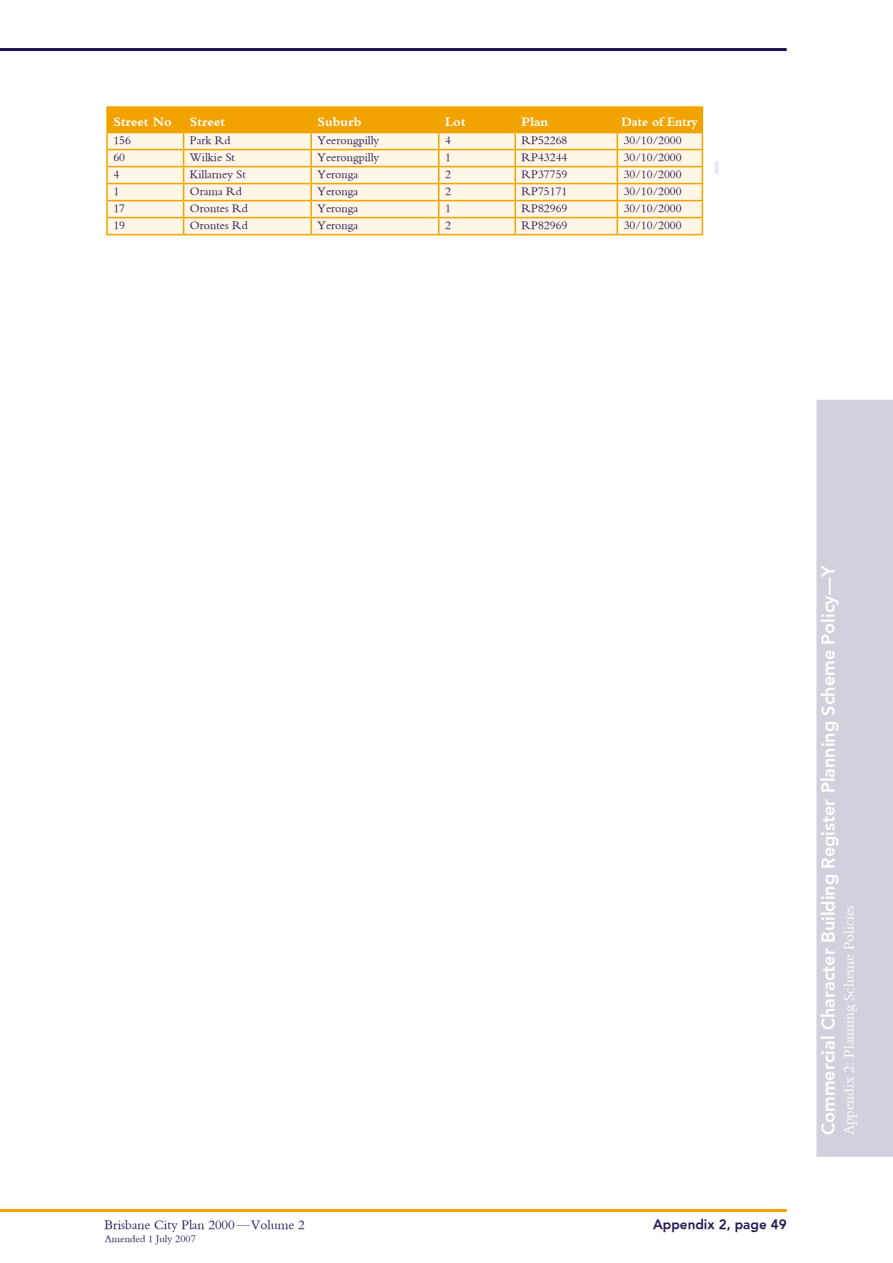
<style>
.page{position:relative;width:893px;height:1263px;background:#fff}
.page>*{position:absolute;margin:0;border:0;box-sizing:border-box;transform-origin:0 0}
.t1{font:800 18px "H Avenir";color:#fff}
.t2{font:15px "Bembo";color:#fff}
.t3{font:13.5px "Bembo";color:#251555}
.t4{font:700 13.5px "Bembo";color:#fff}
.t5{font:800 13.5px "H Avenir";color:#251555}
.t6{font:700 13.5px "Bembo";color:#fff;scale:.93 1}
.t7{font:12px "Bembo";color:#251555}
.t8{font:10.5px "Bembo";color:#251555}
</style>
<div class="page">
<svg style="left:816px;top:400px;width:77px;height:757px;background:#d4d1de"></svg>
<hr style="left:0;top:1209px;width:787px;height:3px;background:#f3a300">
<hr style="left:0;top:48px;width:787px;height:3px;background:#251555">
<hr style="left:106px;top:106px;width:78px;height:2px;background:#f3a300">
<hr style="left:184px;top:106px;width:127px;height:2px;background:#f3a300">
<hr style="left:311px;top:106px;width:128px;height:2px;background:#f3a300">
<hr style="left:439px;top:106px;width:76px;height:2px;background:#f3a300">
<hr style="left:515px;top:106px;width:102px;height:2px;background:#f3a300">
<hr style="left:617px;top:106px;width:86px;height:2px;background:#f3a300">
<svg style="left:106px;top:107px;width:597px;height:127px;background:#fadea6"></svg>
<hr style="left:106px;top:234px;width:78px;height:1px;background:#f3a300">
<hr style="left:184px;top:234px;width:127px;height:1px;background:#f3a300">
<hr style="left:311px;top:234px;width:128px;height:1px;background:#f3a300">
<hr style="left:439px;top:234px;width:76px;height:1px;background:#f3a300">
<hr style="left:515px;top:234px;width:102px;height:1px;background:#f3a300">
<hr style="left:617px;top:234px;width:86px;height:1px;background:#f3a300">
<div style="left:714px;top:161px;width:5px;height:13px;background:#e9e8ee"></div>
<p class="t4" style="left:113px;top:114px;width:60px">Street No</p>
<p class="t4" style="left:190px;top:114px;width:37px">Street</p>
<p class="t4" style="left:318px;top:114px;width:45px">Suburb</p>
<p class="t4" style="left:445px;top:114px;width:22px">Lot</p>
<p class="t4" style="left:522px;top:114px;width:28px">Plan</p>
<p class="t6" style="left:622px;top:114px;width:84px">Date of Entry</p>
<p class="t7" style="left:113px;top:133px;width:19px">156</p>
<p class="t7" style="left:190px;top:133px;width:42px">Park Rd</p>
<p class="t7" style="left:318px;top:133px;width:63px">Yeerongpilly</p>
<p class="t7" style="left:445px;top:133px;width:7px">4</p>
<p class="t7" style="left:522px;top:133px;width:47px">RP52268</p>
<p class="t7" style="left:624px;top:133px;width:60px">30/10/2000</p>
<p class="t7" style="left:113px;top:150px;width:13px">60</p>
<p class="t7" style="left:190px;top:150px;width:47px">Wilkie St</p>
<p class="t7" style="left:318px;top:150px;width:63px">Yeerongpilly</p>
<p class="t7" style="left:445px;top:150px;width:7px">1</p>
<p class="t7" style="left:522px;top:150px;width:47px">RP43244</p>
<p class="t7" style="left:624px;top:150px;width:60px">30/10/2000</p>
<p class="t7" style="left:113px;top:167px;width:7px">4</p>
<p class="t7" style="left:190px;top:167px;width:57px">Killarney St</p>
<p class="t7" style="left:318px;top:167px;width:42px">Yeronga</p>
<p class="t7" style="left:445px;top:167px;width:7px">2</p>
<p class="t7" style="left:522px;top:167px;width:47px">RP37759</p>
<p class="t7" style="left:624px;top:167px;width:60px">30/10/2000</p>
<p class="t7" style="left:113px;top:184px;width:7px">1</p>
<p class="t7" style="left:190px;top:184px;width:53px">Orama Rd</p>
<p class="t7" style="left:318px;top:184px;width:42px">Yeronga</p>
<p class="t7" style="left:445px;top:184px;width:7px">2</p>
<p class="t7" style="left:522px;top:184px;width:47px">RP75171</p>
<p class="t7" style="left:624px;top:184px;width:60px">30/10/2000</p>
<p class="t7" style="left:113px;top:201px;width:13px">17</p>
<p class="t7" style="left:190px;top:201px;width:59px">Orontes Rd</p>
<p class="t7" style="left:318px;top:201px;width:42px">Yeronga</p>
<p class="t7" style="left:445px;top:201px;width:7px">1</p>
<p class="t7" style="left:522px;top:201px;width:47px">RP82969</p>
<p class="t7" style="left:624px;top:201px;width:60px">30/10/2000</p>
<p class="t7" style="left:113px;top:218px;width:13px">19</p>
<p class="t7" style="left:190px;top:218px;width:59px">Orontes Rd</p>
<p class="t7" style="left:318px;top:218px;width:42px">Yeronga</p>
<p class="t7" style="left:445px;top:218px;width:7px">2</p>
<p class="t7" style="left:522px;top:218px;width:47px">RP82969</p>
<p class="t7" style="left:624px;top:218px;width:60px">30/10/2000</p>
<p class="t3" style="left:105px;top:1217px;width:202px">Brisbane City Plan 2000—Volume 2</p>
<p class="t5" style="left:653px;top:1216px;width:135px">Appendix 2, page 49</p>
<p class="t8" style="left:105px;top:1232px;width:93px">Amended 1 July 2007</p>
<h1 class="t1" style="left:817px;top:1135px;width:571px;rotate:-90deg">Commercial Character Building Register Planning Scheme Policy—Y</h1>
<p class="t2" style="left:840px;top:1135px;width:232px;rotate:-90deg">Appendix 2: Planning Scheme Policies</p>
</div>
